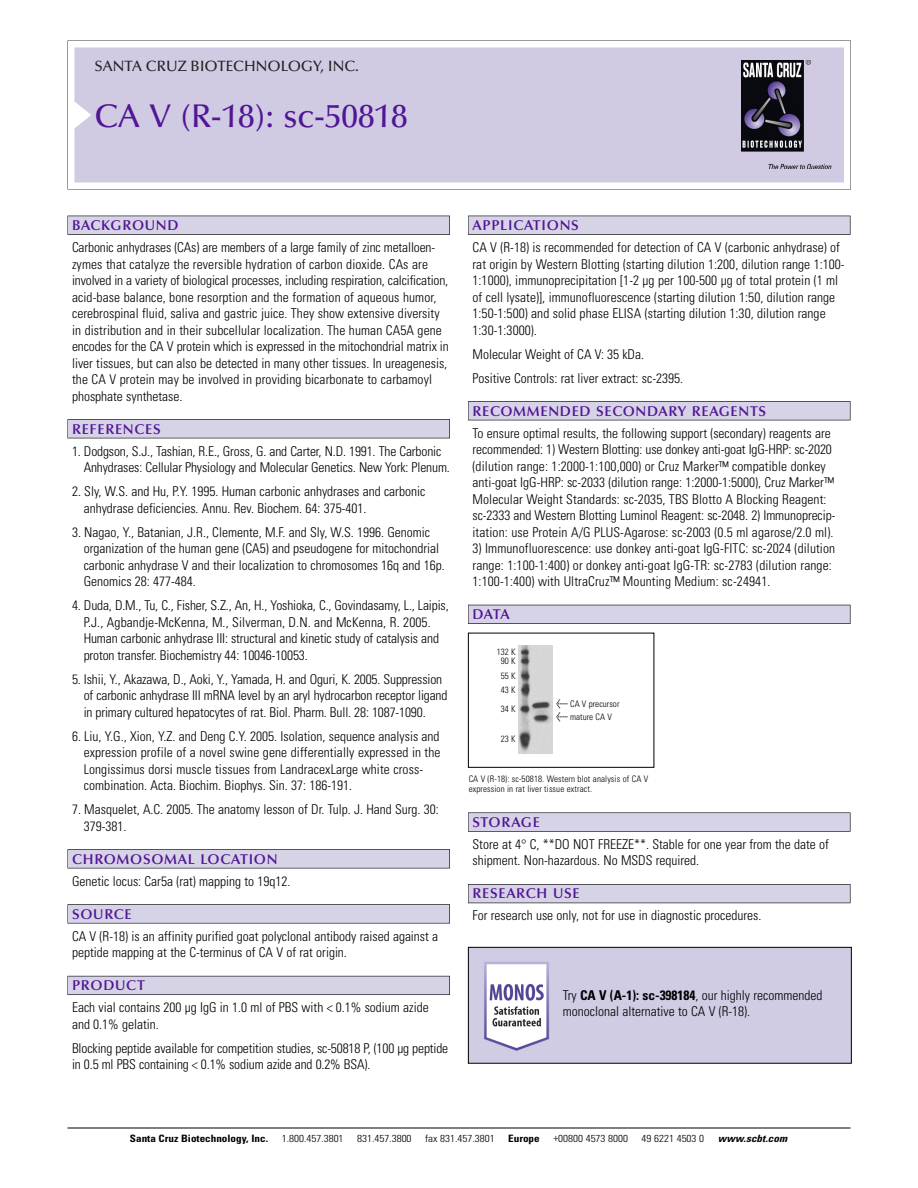
<style>
.page{position:relative;width:918px;height:1188px;background:#fff}
.page>*{position:absolute;margin:0;border:0;box-sizing:border-box;transform-origin:0 0}
.t1{font:500 33px "Optima";color:#511695}
.t2{font:500 15px "Optima";color:#231f20}
.t3{font:600 14.25px "Optima";letter-spacing:.05em;color:#511695}
.t4{font:300 condensed 13.5px/16.5px "Univers";color:#000}
.t5{font:300 condensed 10.2px "Univers";color:#000;scale:1.1 1}
.t6{font:700 condensed 10.2px "Univers";color:#000;scale:1.1 1}
.t7{font:italic 700 condensed 10.2px "Univers";letter-spacing:.005em;color:#000;scale:1.1 1}
.t8{font:300 condensed 9px/10.5px "Univers";letter-spacing:.015em;color:#000}
.s1{font-family:"Meta Plus";font-weight:400;font-stretch:normal;font-size:10.5px}
.s2{font-weight:700}
</style>
<div class="page">
<svg style="left:68px;top:40px;width:783px;height:149px"></svg>
<div style="left:74px;top:47px;width:770px;height:135px;background:#d1cae3"></div>
<img style="left:741px;top:60px;width:90px;height:108px">
<div style="left:68px;top:216px;width:382px;height:19px;background:#525155"></div>
<div style="left:68px;top:216px;width:381px;height:18px;background:#d7d3e7"></div>
<div style="left:68px;top:419px;width:382px;height:19px;background:#525155"></div>
<div style="left:68px;top:420px;width:381px;height:18px;background:#d7d3e7"></div>
<div style="left:68px;top:849px;width:382px;height:19px;background:#545357"></div>
<div style="left:68px;top:850px;width:381px;height:18px;background:#d7d3e7"></div>
<div style="left:68px;top:904px;width:382px;height:19px;background:#575759"></div>
<div style="left:68px;top:905px;width:381px;height:18px;background:#d7d3e7"></div>
<div style="left:68px;top:976px;width:382px;height:19px;background:#5b5a62"></div>
<div style="left:68px;top:976px;width:381px;height:18px;background:#d7d3e7"></div>
<div style="left:468px;top:216px;width:382px;height:19px;background:#525155"></div>
<div style="left:468px;top:216px;width:382px;height:18px;background:#d7d3e7"></div>
<div style="left:468px;top:401px;width:382px;height:19px;background:#525155"></div>
<div style="left:468px;top:402px;width:382px;height:18px;background:#d7d3e7"></div>
<div style="left:468px;top:605px;width:382px;height:19px;background:#525158"></div>
<div style="left:468px;top:605px;width:382px;height:18px;background:#d7d3e7"></div>
<svg style="left:468px;top:812px;width:382px;height:20px"></svg>
<div style="left:468px;top:813px;width:382px;height:18px;background:#d7d3e7"></div>
<div style="left:468px;top:884px;width:382px;height:19px;background:#535259"></div>
<div style="left:468px;top:885px;width:382px;height:18px;background:#d7d3e7"></div>
<hr style="left:68px;top:1128px;width:782px;height:1px;background:#000">
<div style="left:468px;top:633px;width:186px;height:135px;border:1px solid #000"></div>
<img style="left:519px;top:645px;width:34px;height:108px">
<img style="left:470px;top:949px;width:380px;height:113px">
<div style="left:468px;top:947px;width:384px;height:117px;border:1px solid #000"></div>
<p class="t2" style="left:94px;top:61px;width:266px">SANTA CRUZ BIOTECHNOLOGY, INC.</p>
<h1 class="t1" style="left:94px;top:103px;width:315px">CA V (R-18): sc-50818</h1>
<p class="t3" style="left:72px;top:219px;width:108px">BACKGROUND</p>
<p class="t4" style="left:72px;top:240px;width:378px">Carbonic anhydrases (CAs) are members of a large family of zinc metalloen&shy;zymes that catalyze the reversible hydration of carbon dioxide. CAs are involved in a variety of biological processes, including respiration, calcification, acid-base balance, bone resorption and the formation of aqueous humor, cerebrospinal fluid, saliva and gastric juice. They show extensive diversity in distribution and in their subcellular localization. The human CA5A gene encodes for the CA V protein which is expressed in the mitochondrial matrix in liver tissues, but can also be detected in many other tissues. In ureagenesis, the CA V protein may be involved in providing bicarbonate to carbamoyl phosphate synthetase.</p>
<p class="t3" style="left:72px;top:423px;width:90px">REFERENCES</p>
<p class="t4" style="left:84px;top:444px;width:368px;text-indent:-12px">1. Dodgson, S.J., Tashian, R.E., Gross, G. and Carter, N.D. 1991. The Carbonic<br>Anhydrases: Cellular Physiology and Molecular Genetics. New York: Plenum.</p>
<p class="t4" style="left:84px;top:484px;width:343px;text-indent:-12px">2. Sly, W.S. and Hu, P.Y. 1995. Human carbonic anhydrases and carbonic anhydrase deficiencies. Annu. Rev. Biochem. 64: 375-401.</p>
<p class="t4" style="left:84px;top:525px;width:363px;text-indent:-12px">3. Nagao, Y., Batanian, J.R., Clemente, M.F. and Sly, W.S. 1996. Genomic organization of the human gene (CA5) and pseudogene for mitochondrial carbonic anhydrase V and their localization to chromosomes 16q and 16p.<br>Genomics 28: 477-484.</p>
<p class="t4" style="left:84px;top:598px;width:367px;text-indent:-12px">4. Duda, D.M., Tu, C., Fisher, S.Z., An, H., Yoshioka, C., Govindasamy, L., Laipis, P.J., Agbandje-McKenna, M., Silverman, D.N. and McKenna, R. 2005.<br>Human carbonic anhydrase III: structural and kinetic study of catalysis and proton transfer. Biochemistry 44: 10046-10053.</p>
<p class="t4" style="left:84px;top:672px;width:365px;text-indent:-12px">5. Ishii, Y., Akazawa, D., Aoki, Y., Yamada, H. and Oguri, K. 2005. Suppression of carbonic anhydrase III mRNA level by an aryl hydrocarbon receptor ligand in primary cultured hepatocytes of rat. Biol. Pharm. Bull. 28: 1087-1090.</p>
<p class="t4" style="left:84px;top:729px;width:358px;text-indent:-12px">6. Liu, Y.G., Xion, Y.Z. and Deng C.Y. 2005. Isolation, sequence analysis and expression profile of a novel swine gene differentially expressed in the Longissimus dorsi muscle tissues from LandracexLarge white cross&shy;combination. Acta. Biochim. Biophys. Sin. 37: 186-191.</p>
<p class="t4" style="left:84px;top:802px;width:357px;text-indent:-12px">7. Masquelet, A.C. 2005. The anatomy lesson of Dr. Tulp. J. Hand Surg. 30:<br>379-381.</p>
<p class="t3" style="left:72px;top:853px;width:207px">CHROMOSOMAL LOCATION</p>
<p class="t4" style="left:72px;top:874px;width:220px">Genetic locus: Car5a (rat) mapping to 19q12.</p>
<p class="t3" style="left:72px;top:908px;width:61px">SOURCE</p>
<p class="t4" style="left:72px;top:929px;width:368px">CA V (R-18) is an affinity purified goat polyclonal antibody raised against a peptide mapping at the C-terminus of CA V of rat origin.</p>
<p class="t3" style="left:72px;top:980px;width:74px">PRODUCT</p>
<p class="t4" style="left:72px;top:1000px;width:358px">Each vial contains 200 µg IgG in 1.0 ml of PBS with &lt; 0.1% sodium azide and 0.1% gelatin.</p>
<p class="t4" style="left:72px;top:1041px;width:378px">Blocking peptide available for competition studies, sc-50818 P, (100 µg peptide in 0.5 ml PBS containing &lt; 0.1% sodium azide and 0.2% BSA).</p>
<p class="t3" style="left:473px;top:219px;width:108px">APPLICATIONS</p>
<p class="t4" style="left:473px;top:240px;width:374px">CA V (R-18) is recommended for detection of CA V (carbonic anhydrase) of rat origin by Western Blotting (starting dilution 1:200, dilution range 1:100- 1:1000), immunoprecipitation [1-2 µg per 100-500 µg of total protein (1 ml of cell lysate)], immunofluorescence (starting dilution 1:50, dilution range 1:50-1:500) and solid phase ELISA (starting dilution 1:30, dilution range 1:30-1:3000).</p>
<p class="t4" style="left:473px;top:343px;width:212px;line-height:24px">Molecular Weight of CA V: 35 kDa.<br>Positive Controls: rat liver extract: sc-2395.</p>
<p class="t3" style="left:473px;top:405px;width:295px">RECOMMENDED SECONDARY REAGENTS</p>
<p class="t4" style="left:473px;top:426px;width:364px">To ensure optimal results, the following support (secondary) reagents are recommended: 1) Western Blotting: use donkey anti-goat IgG-HRP: sc-2020 (dilution range: 1:2000-1:100,000) or Cruz Marker™ compatible donkey anti-goat IgG-HRP: sc-2033 (dilution range: 1:2000-1:5000), Cruz Marker™ Molecular Weight Standards: sc-2035, TBS Blotto A Blocking Reagent: sc-2333 and Western Blotting Luminol Reagent: sc-2048. 2) Immunoprecip&shy;itation: use Protein A/G PLUS-Agarose: sc-2003 (0.5 ml agarose/2.0 ml).</p>
<p class="t4" style="left:473px;top:541px;width:364px">3) Immunofluorescence: use donkey anti-goat IgG-FITC: sc-2024 (dilution range: 1:100-1:400) or donkey anti-goat IgG-TR: sc-2783 (dilution range:<br>1:100-1:400) with UltraCruz™ Mounting Medium: sc-24941.</p>
<p class="t3" style="left:473px;top:609px;width:39px">DATA</p>
<p class="t8" style="left:497px;top:648px;width:20px;line-height:9px;text-align:center">132 K<br>90 K</p>
<p class="t8" style="left:501px;top:670px;width:16px;line-height:13.5px">55 K<br>43 K</p>
<p class="t8" style="left:501px;top:705px;width:16px">34 K</p>
<p class="t8" style="left:501px;top:735px;width:16px">23 K</p>
<p class="t8" style="left:556px;top:698px;width:65px;line-height:12.9px"><span class="s1">&lt;</span> CA V precursor <span class="s1">&lt;</span> mature CA V</p>
<p class="t8" style="left:469px;top:774px;width:181px">CA V (R-18): sc-50818. Western blot analysis of CA V expression in rat liver tissue extract.</p>
<p class="t3" style="left:473px;top:816px;width:69px">STORAGE</p>
<p class="t4" style="left:473px;top:837px;width:358px">Store at 4° C, **DO NOT FREEZE**. Stable for one year from the date of shipment. Non-hazardous. No MSDS required.</p>
<p class="t3" style="left:473px;top:888px;width:109px">RESEARCH USE</p>
<p class="t4" style="left:473px;top:909px;width:290px">For research use only, not for use in diagnostic procedures.</p>
<p class="t4" style="left:563px;top:988px;width:261px">Try <span class="s2">CA V (A-1): sc-398184</span>, our highly recommended monoclonal alternative to CA V (R-18).</p>
<p class="t6" style="left:130px;top:1135px;width:127px">Santa Cruz Biotechnology, Inc.</p>
<p class="t5" style="left:282px;top:1135px;width:58px">1.800.457.3801</p>
<p class="t5" style="left:357px;top:1135px;width:51px">831.457.3800</p>
<p class="t5" style="left:425px;top:1135px;width:65px">fax 831.457.3801</p>
<p class="t6" style="left:508px;top:1135px;width:30px">Europe</p>
<p class="t5" style="left:553px;top:1135px;width:69px">+00800 4573 8000</p>
<p class="t5" style="left:642px;top:1135px;width:58px">49 6221 4503 0</p>
<p class="t7" style="left:718px;top:1135px;width:64px">www.scbt.com</p>
</div>
